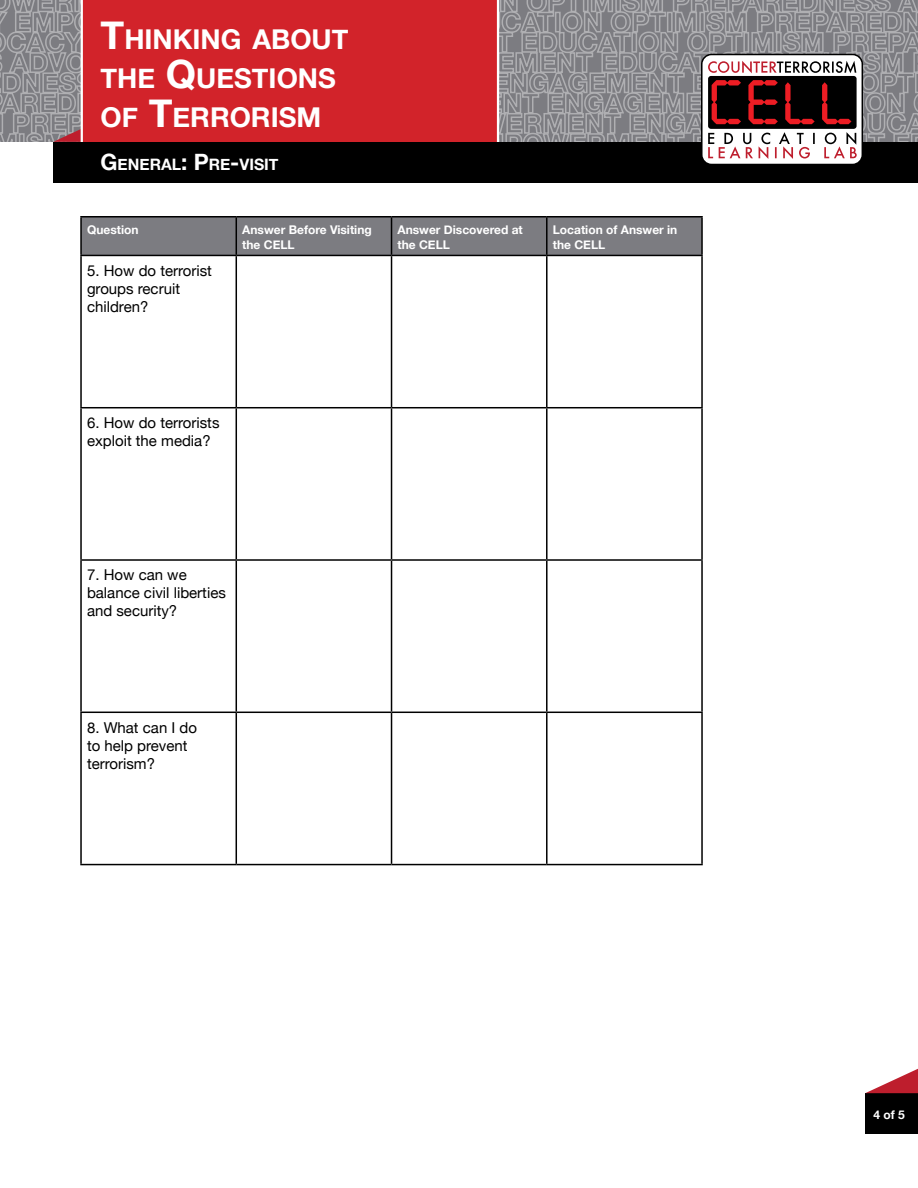
<style>
.page{position:relative;width:918px;height:1188px;background:#fff}
.page>*{position:absolute;margin:0;border:0;box-sizing:border-box;transform-origin:0 0}
.t1{font:700 27.3px/39px "Helvetica Neue";color:#fff}
.t2{font:700 15.75px "Helvetica Neue";color:#fff}
.t3{font:15px/18px "Helvetica Neue";color:#000}
.t4{font:700 12px/15px "Helvetica Neue";color:#fff}
.s1{font-size:39px}
.s2{font-size:22.5px}
</style>
<div class="page">
<div style="left:865px;top:1093px;width:53px;height:41px;background:#000"></div>
<svg style="left:866px;top:1069px;width:52px;height:24px"></svg>
<div style="left:53px;top:142px;width:865px;height:41px;background:#000"></div>
<svg style="left:0;top:0;width:918px;height:164px;background:#9b5358"></svg>
<div style="left:82px;top:218px;width:619px;height:37px;background:#7c7c81"></div>
<hr style="left:80px;top:216px;width:156px;height:2px;background:#000">
<hr style="left:80px;top:217px;width:2px;height:38px;background:#000">
<hr style="left:236px;top:216px;width:156px;height:2px;background:#000">
<hr style="left:236px;top:217px;width:1px;height:38px;background:#000">
<hr style="left:392px;top:216px;width:155px;height:2px;background:#000">
<hr style="left:391px;top:217px;width:1px;height:38px;background:#000">
<hr style="left:547px;top:216px;width:156px;height:2px;background:#000">
<hr style="left:546px;top:217px;width:2px;height:38px;background:#000">
<hr style="left:701px;top:217px;width:2px;height:38px;background:#000">
<hr style="left:80px;top:255px;width:156px;height:1px;background:#000">
<hr style="left:80px;top:256px;width:2px;height:151px;background:#000">
<hr style="left:236px;top:255px;width:156px;height:1px;background:#000">
<hr style="left:236px;top:256px;width:1px;height:151px;background:#000">
<hr style="left:392px;top:255px;width:155px;height:1px;background:#000">
<hr style="left:391px;top:256px;width:1px;height:151px;background:#000">
<hr style="left:547px;top:255px;width:156px;height:1px;background:#000">
<hr style="left:546px;top:256px;width:2px;height:151px;background:#000">
<hr style="left:701px;top:256px;width:2px;height:151px;background:#000">
<hr style="left:80px;top:407px;width:156px;height:1px;background:#000">
<hr style="left:80px;top:408px;width:2px;height:151px;background:#000">
<hr style="left:236px;top:407px;width:156px;height:1px;background:#000">
<hr style="left:236px;top:408px;width:1px;height:151px;background:#000">
<hr style="left:392px;top:407px;width:155px;height:1px;background:#000">
<hr style="left:391px;top:408px;width:1px;height:151px;background:#000">
<hr style="left:547px;top:407px;width:156px;height:1px;background:#000">
<hr style="left:546px;top:408px;width:2px;height:151px;background:#000">
<hr style="left:701px;top:408px;width:2px;height:151px;background:#000">
<hr style="left:80px;top:559px;width:156px;height:2px;background:#000">
<hr style="left:80px;top:561px;width:2px;height:151px;background:#000">
<hr style="left:236px;top:559px;width:156px;height:2px;background:#000">
<hr style="left:236px;top:561px;width:1px;height:151px;background:#000">
<hr style="left:392px;top:559px;width:155px;height:2px;background:#000">
<hr style="left:391px;top:561px;width:1px;height:151px;background:#000">
<hr style="left:547px;top:559px;width:156px;height:2px;background:#000">
<hr style="left:546px;top:561px;width:2px;height:151px;background:#000">
<hr style="left:701px;top:561px;width:2px;height:151px;background:#000">
<hr style="left:80px;top:712px;width:156px;height:1px;background:#000">
<hr style="left:80px;top:713px;width:2px;height:151px;background:#000">
<hr style="left:236px;top:712px;width:156px;height:1px;background:#000">
<hr style="left:236px;top:713px;width:1px;height:151px;background:#000">
<hr style="left:392px;top:712px;width:155px;height:1px;background:#000">
<hr style="left:391px;top:713px;width:1px;height:151px;background:#000">
<hr style="left:547px;top:712px;width:156px;height:1px;background:#000">
<hr style="left:546px;top:713px;width:2px;height:151px;background:#000">
<hr style="left:701px;top:713px;width:2px;height:151px;background:#000">
<hr style="left:80px;top:864px;width:156px;height:1px;background:#000">
<hr style="left:236px;top:864px;width:156px;height:1px;background:#000">
<hr style="left:392px;top:864px;width:155px;height:1px;background:#000">
<hr style="left:547px;top:864px;width:156px;height:1px;background:#000">
<h1 class="t1" style="left:101px;top:20px;width:249px"><span class="s1">T</span>HINKING ABOUT<br>THE <span class="s1">Q</span>UESTIONS<br>OF <span class="s1">T</span>ERRORISM</h1>
<p class="t2" style="left:101px;top:152px;width:179px"><span class="s2">G</span>ENERAL<span class="s2">: P</span>RE<span class="s2">-</span>VISIT</p>
<p class="t4" style="left:87px;top:223px;width:53px">Question</p>
<p class="t4" style="left:242px;top:223px;width:131px">Answer Before Visiting the CELL</p>
<p class="t4" style="left:398px;top:223px;width:127px">Answer Discovered at the CELL</p>
<p class="t4" style="left:553px;top:223px;width:126px">Location of Answer in the CELL</p>
<p class="t3" style="left:87px;top:262px;width:126px">5. How do terrorist groups recruit children?</p>
<p class="t3" style="left:87px;top:415px;width:134px">6. How do terrorists exploit the media?</p>
<p class="t3" style="left:87px;top:567px;width:140px">7. How can we balance civil liberties and security?</p>
<p class="t3" style="left:87px;top:719px;width:112px">8. What can I do to help prevent terrorism?</p>
<p class="t4" style="left:873px;top:1108px;width:33px">4 of 5</p>
</div>
